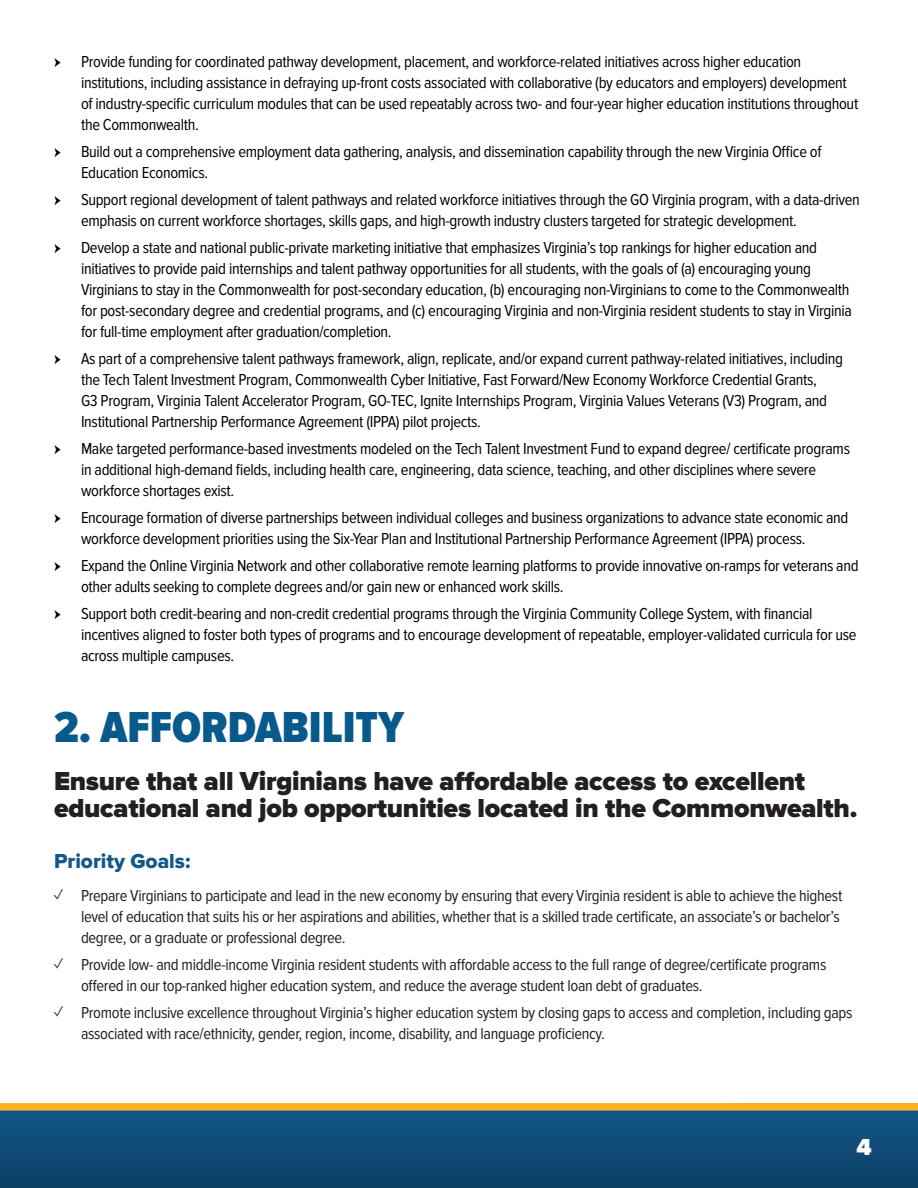
<style>
.page{position:relative;width:918px;height:1188px;background:#fff}
.page>*{position:absolute;margin:0;border:0;box-sizing:border-box;transform-origin:0 0}
.t1{font:900 45px "Proxima Nova Cond";color:#095a8c}
.t2{font:900 27px/27px "Proxima Nova";letter-spacing:-.01em;color:#231f20}
.t3{font:900 24px "Proxima Nova";color:#fff}
.t4{font:21px "Proxima Nova Extrabld";color:#12578a}
.t5{font:16.5px/21px "Proxima Nova Cond";letter-spacing:-.02em;color:#000}
.t6{font:16.5px/21px "Proxima Nova Cond";letter-spacing:-.02em;color:#231f20}
.s1{font-family:"Minion Pro"}
.s2{font-family:"Proxima Nova"}
</style>
<div class="page">
<div style="left:0;top:1107px;width:918px;height:81px;background:linear-gradient(to bottom,#14568a,#0c3f64)"></div>
<div style="left:0;top:1103px;width:918px;height:8px;background:#feb127"></div>
<p class="t5" style="left:81px;top:51px;width:779px;text-indent:-27px"><span class="s1">ӹ</span> Provide funding for coordinated pathway development, placement, and workforce-related initiatives across higher education institutions, including assistance in defraying up-front costs associated with collaborative (by educators and employers) development of industry-specific curriculum modules that can be used repeatably across two- and four-year higher education institutions throughout the Commonwealth.</p>
<p class="t5" style="left:81px;top:141px;width:742px;text-indent:-27px"><span class="s1">ӹ</span> Build out a comprehensive employment data gathering, analysis, and dissemination capability through the new Virginia Office of<br>Education Economics.</p>
<p class="t5" style="left:81px;top:189px;width:780px;text-indent:-27px"><span class="s1">ӹ</span> Support regional development of talent pathways and related workforce initiatives through the GO Virginia program, with a data-driven emphasis on current workforce shortages, skills gaps, and high-growth industry clusters targeted for strategic development.</p>
<p class="t5" style="left:81px;top:237px;width:773px;text-indent:-27px"><span class="s1">ӹ</span> Develop a state and national public-private marketing initiative that emphasizes Virginia’s top rankings for higher education and initiatives to provide paid internships and talent pathway opportunities for all students, with the goals of (a) encouraging young Virginians to stay in the Commonwealth for post-secondary education, (b) encouraging non-Virginians to come to the Commonwealth for post-secondary degree and credential programs, and (c) encouraging Virginia and non-Virginia resident students to stay in Virginia for full-time employment after graduation/completion.</p>
<p class="t5" style="left:81px;top:348px;width:763px;text-indent:-27px"><span class="s1">ӹ</span> As part of a comprehensive talent pathways framework, align, replicate, and/or expand current pathway-related initiatives, including the Tech Talent Investment Program, Commonwealth Cyber Initiative, Fast Forward/New Economy Workforce Credential Grants,<br>G3 Program, Virginia Talent Accelerator Program, GO-TEC, Ignite Internships Program, Virginia Values Veterans (V3) Program, and Institutional Partnership Performance Agreement (IPPA) pilot projects.</p>
<p class="t5" style="left:81px;top:438px;width:771px;text-indent:-27px"><span class="s1">ӹ</span> Make targeted performance-based investments modeled on the Tech Talent Investment Fund to expand degree/ certificate programs in additional high-demand fields, including health care, engineering, data science, teaching, and other disciplines where severe workforce shortages exist.</p>
<p class="t5" style="left:81px;top:507px;width:769px;text-indent:-27px"><span class="s1">ӹ</span> Encourage formation of diverse partnerships between individual colleges and business organizations to advance state economic and workforce development priorities using the Six-Year Plan and Institutional Partnership Performance Agreement (IPPA) process.</p>
<p class="t5" style="left:81px;top:555px;width:779px;text-indent:-27px"><span class="s1">ӹ</span> Expand the Online Virginia Network and other collaborative remote learning platforms to provide innovative on-ramps for veterans and other adults seeking to complete degrees and/or gain new or enhanced work skills.</p>
<p class="t5" style="left:81px;top:603px;width:777px;text-indent:-27px"><span class="s1">ӹ</span> Support both credit-bearing and non-credit credential programs through the Virginia Community College System, with financial incentives aligned to foster both types of programs and to encourage development of repeatable, employer-validated curricula for use across multiple campuses.</p>
<h1 class="t1" style="left:54px;top:702px;width:352px">2. AFFORDABILITY</h1>
<h2 class="t2" style="left:54px;top:768px;width:805px">Ensure that all Virginians have affordable access to excellent educational and job opportunities located in the Commonwealth.</h2>
<h3 class="t4" style="left:54px;top:849px;width:138px">Priority Goals:</h3>
<p class="t6" style="left:81px;top:885px;width:763px;text-indent:-27px"><span class="s2">✓</span> Prepare Virginians to participate and lead in the new economy by ensuring that every Virginia resident is able to achieve the highest level of education that suits his or her aspirations and abilities, whether that is a skilled trade certificate, an associate’s or bachelor’s degree, or a graduate or professional degree.</p>
<p class="t6" style="left:81px;top:954px;width:747px;text-indent:-27px"><span class="s2">✓</span> Provide low- and middle-income Virginia resident students with affordable access to the full range of degree/certificate programs offered in our top-ranked higher education system, and reduce the average student loan debt of graduates.</p>
<p class="t6" style="left:81px;top:1002px;width:773px;text-indent:-27px"><span class="s2">✓</span> Promote inclusive excellence throughout Virginia’s higher education system by closing gaps to access and completion, including gaps associated with race/ethnicity, gender, region, income, disability, and language proficiency.</p>
<h3 class="t3" style="left:856px;top:1134px;width:17px">4</h3>
</div>
